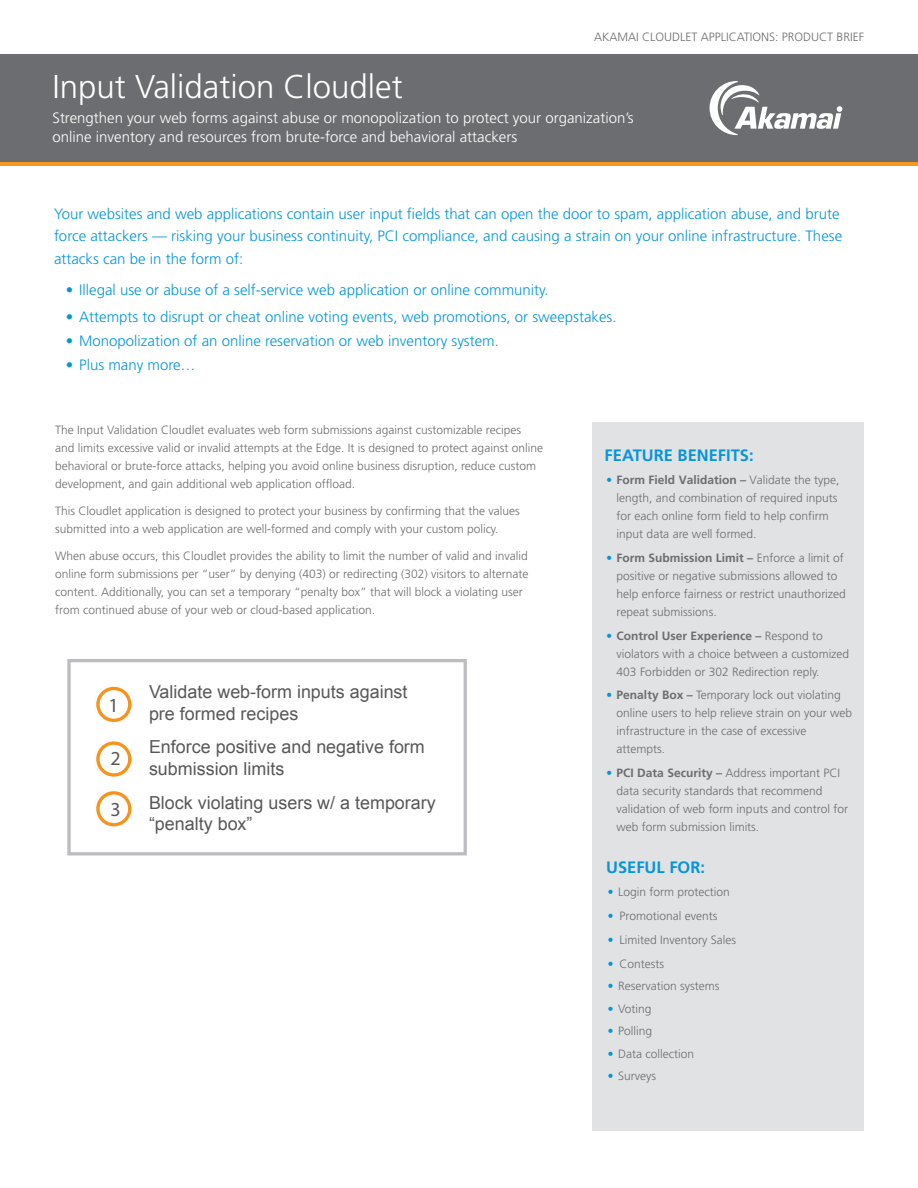
<style>
.page{position:relative;width:918px;height:1188px;background:#fff}
.page>*{position:absolute;margin:0;border:0;box-sizing:border-box;transform-origin:0 0}
.t1{font:300 33px "Frutiger";color:#fff}
.t2{font:19.95px "Myriad Pro";color:#57585a}
.t3{font:17.85px/21.5px "Arial";color:#585858}
.t4{font:700 16.5px "Frutiger";color:#0696d7}
.t5{font:300 15px/22.5px "Frutiger";color:#0696d7}
.t6{font:300 15px/19.5px "Frutiger LT Std";color:#fff}
.t7{font:300 12px/18px "Frutiger";color:#6c6d70}
.s1{font-style:italic;color:#0696d7}
.s2{font-weight:700}
</style>
<div class="page">
<div style="left:0;top:54px;width:918px;height:108px;background:#6c6d70"></div>
<div style="left:592px;top:422px;width:272px;height:708px;background:#e1e2e4"></div>
<hr style="left:0;top:162px;width:918px;height:3px;background:#f7971d">
<svg style="left:710px;top:81px;width:132px;height:54px"></svg>
<div style="left:67px;top:659px;width:400px;height:196px;border:3px solid #bcbdc0"></div>
<svg style="left:96px;top:686px;width:36px;height:36px"></svg>
<svg style="left:96px;top:741px;width:36px;height:36px"></svg>
<svg style="left:96px;top:791px;width:36px;height:35px"></svg>
<h1 class="t1" style="left:52px;top:68px;width:352px">Input Validation Cloudlet</h1>
<p class="t7" style="left:594px;top:28px;width:271px">AKAMAI CLOUDLET APPLICATIONS: PRODUCT BRIEF</p>
<p class="t6" style="left:52px;top:108px;width:583px">Strengthen your web forms against abuse or monopolization to protect your organization’s online inventory and resources from brute-force and behavioral attackers</p>
<p class="t5" style="left:54px;top:203px;width:790px">Your websites and web applications contain user input fields that can open the door to spam, application abuse, and brute force attackers — risking your business continuity, PCI compliance, and causing a strain on your online infrastructure. These attacks can be in the form of:</p>
<p class="t5" style="left:66px;top:279px;width:484px">• Illegal use or abuse of a self-service web application or online community.</p>
<p class="t5" style="left:66px;top:306px;width:552px">• Attempts to disrupt or cheat online voting events, web promotions, or sweepstakes.</p>
<p class="t5" style="left:66px;top:330px;width:435px">• Monopolization of an online reservation or web inventory system.</p>
<p class="t5" style="left:66px;top:354px;width:131px">• Plus many more…</p>
<p class="t7" style="left:55px;top:421px;width:489px">The Input Validation Cloudlet evaluates web form submissions against customizable recipes and limits excessive valid or invalid attempts at the Edge. It is designed to protect against online behavioral or brute-force attacks, helping you avoid online business disruption, reduce custom development, and gain additional web application offload.</p>
<p class="t7" style="left:55px;top:502px;width:466px">This Cloudlet application is designed to protect your business by confirming that the values submitted into a web application are well-formed and comply with your custom policy.</p>
<p class="t7" style="left:55px;top:547px;width:475px">When abuse occurs, this Cloudlet provides the ability to limit the number of valid and invalid online form submissions per “user” by denying (403) or redirecting (302) visitors to alternate content. Additionally, you can set a temporary “penalty box” that will block a violating user from continued abuse of your web or cloud-based application.</p>
<h2 class="t2" style="left:108px;top:693px;width:12px">1</h2>
<h3 class="t3" style="left:149px;top:681px;width:260px">Validate web-form inputs against pre formed recipes</h3>
<h2 class="t2" style="left:110px;top:746px;width:12px">2</h2>
<h3 class="t3" style="left:149px;top:736px;width:277px">Enforce positive and negative form submission limits</h3>
<h2 class="t2" style="left:110px;top:797px;width:12px">3</h2>
<h3 class="t3" style="left:149px;top:792px;width:288px">Block violating users w/ a temporary “penalty box”</h3>
<h3 class="t4" style="left:605px;top:445px;width:151px">FEATURE BENEFITS:</h3>
<p class="t7" style="left:617px;top:471px;width:224px;text-indent:-11px"><span class="s1">•</span> <span class="s2">Form Field Validation –</span> Validate the type, length, and combination of required inputs for each online form field to help confirm input data are well formed.</p>
<p class="t7" style="left:617px;top:549px;width:231px;text-indent:-10px"><span class="s1">•</span> <span class="s2">Form Submission Limit –</span> Enforce a limit of positive or negative submissions allowed to help enforce fairness or restrict unauthorized repeat submissions.</p>
<p class="t7" style="left:617px;top:627px;width:234px;text-indent:-10px"><span class="s1">•</span> <span class="s2">Control User Experience –</span> Respond to violators with a choice between a customized<br>403 Forbidden or 302 Redirection reply.</p>
<p class="t7" style="left:617px;top:686px;width:237px;text-indent:-10px"><span class="s1">•</span> <span class="s2">Penalty Box –</span> Temporary lock out violating online users to help relieve strain on your web infrastructure in the case of excessive attempts.</p>
<p class="t7" style="left:617px;top:764px;width:233px;text-indent:-10px"><span class="s1">•</span> <span class="s2">PCI Data Security –</span> Address important PCI data security standards that recommend validation of web form inputs and control for web form submission limits.</p>
<h3 class="t4" style="left:606px;top:858px;width:101px">USEFUL FOR:</h3>
<p class="t7" style="left:608px;top:883px;width:124px"><span class="s1">•</span> Login form protection</p>
<p class="t7" style="left:608px;top:907px;width:111px"><span class="s1">•</span> Promotional events</p>
<p class="t7" style="left:608px;top:931px;width:130px"><span class="s1">•</span> Limited Inventory Sales</p>
<p class="t7" style="left:608px;top:955px;width:58px"><span class="s1">•</span> Contests</p>
<p class="t7" style="left:608px;top:977px;width:113px"><span class="s1">•</span> Reservation systems</p>
<p class="t7" style="left:608px;top:1000px;width:45px"><span class="s1">•</span> Voting</p>
<p class="t7" style="left:608px;top:1022px;width:46px"><span class="s1">•</span> Polling</p>
<p class="t7" style="left:608px;top:1045px;width:88px"><span class="s1">•</span> Data collection</p>
<p class="t7" style="left:608px;top:1067px;width:50px"><span class="s1">•</span> Surveys</p>
</div>
